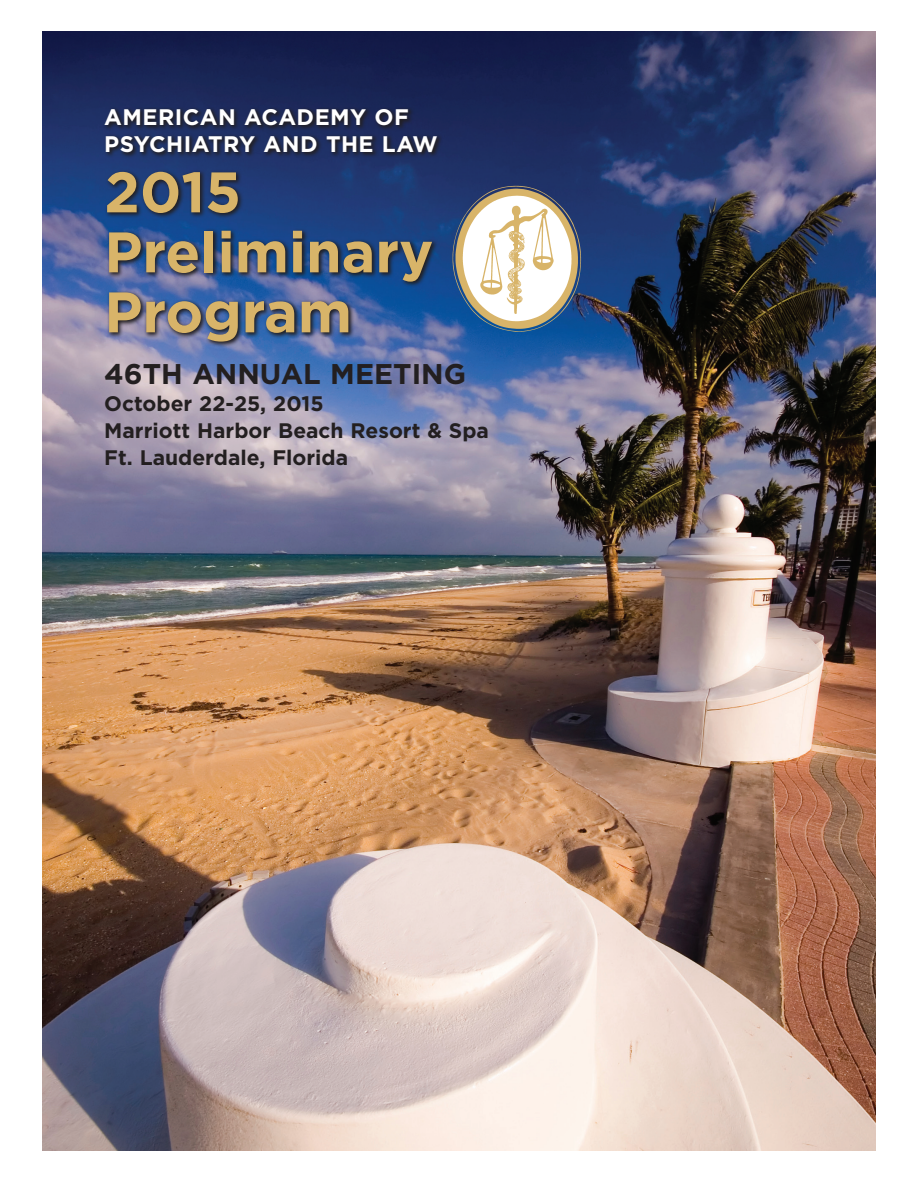
<style>
.page{position:relative;width:918px;height:1188px;background:#fff}
.page>*{position:absolute;margin:0;border:0;box-sizing:border-box;transform-origin:0 0}
.t1{font:700 57px/60px "Gotham";color:#d8b469}
.t2{font:700 28.5px "Gotham";color:#231f20}
.t3{font:700 22.5px/27px "Gotham";letter-spacing:.02em;color:#fff}
.t4{font:700 21px "Gotham";color:#231f20}
</style>
<div class="page">
<img style="left:43px;top:32px;width:832px;height:1118px">
<svg style="left:103px;top:107px;width:341px;height:241px;background:#2b406d"></svg>
<img style="left:432px;top:173px;width:159px;height:167px">
<p class="t3" style="left:104px;top:104px;width:335px">AMERICAN ACADEMY OF<br>PSYCHIATRY AND THE LAW</p>
<p class="t1" style="left:104px;top:162px;width:331px">2015<br>Preliminary<br>Program</p>
<p class="t2" style="left:104px;top:355px;width:363px">46TH ANNUAL MEETING</p>
<p class="t4" style="left:104px;top:390px;width:221px">October 22-25, 2015</p>
<p class="t4" style="left:104px;top:417px;width:386px">Marriott Harbor Beach Resort &amp; Spa</p>
<p class="t4" style="left:104px;top:444px;width:245px">Ft. Lauderdale, Florida</p>
</div>
